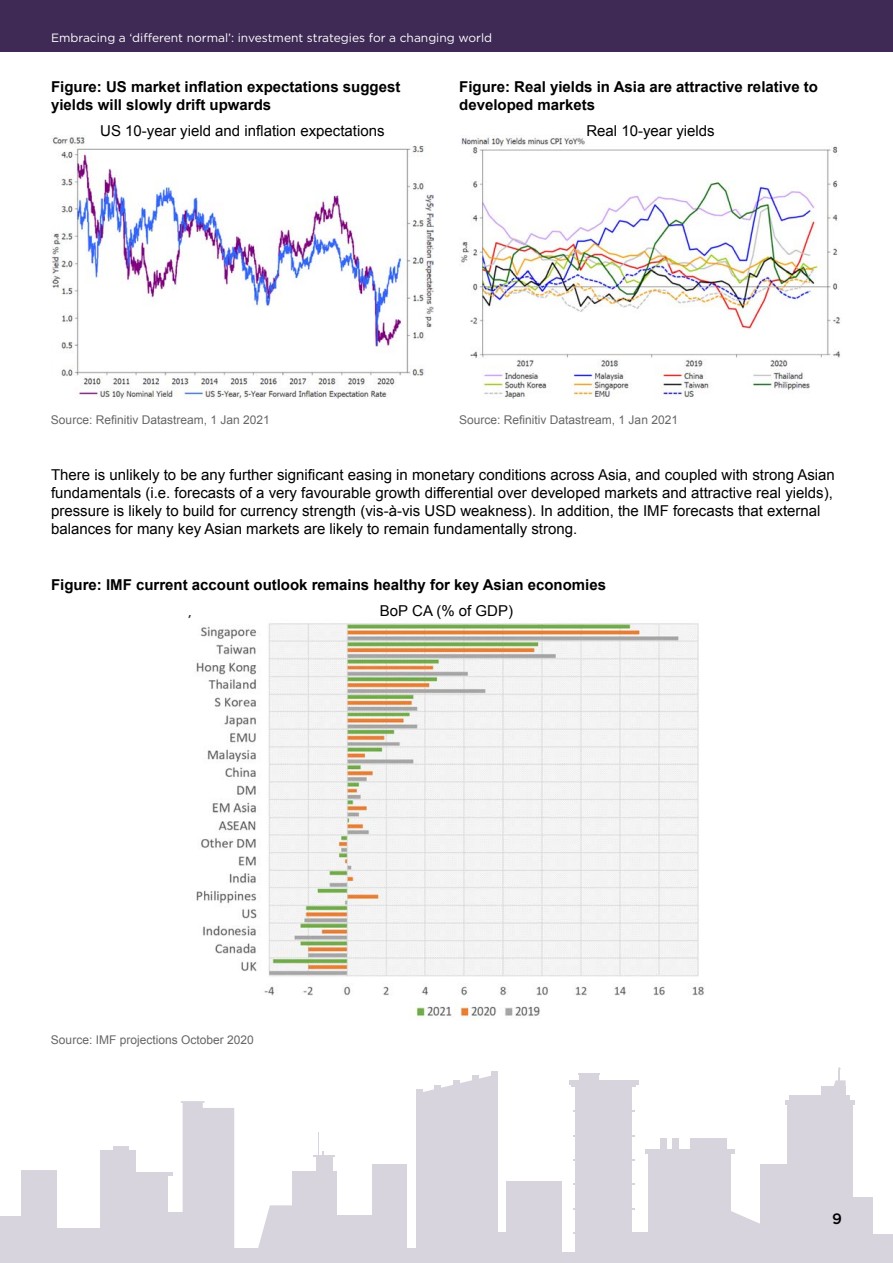
<style>
.page{position:relative;width:893px;height:1263px;background:#fff}
.page>*{position:absolute;margin:0;border:0;box-sizing:border-box;transform-origin:0 0}
.t1{font:15px/18px "Arial";color:#000}
.t2{font:700 15px/18px "Arial";color:#000}
.t3{font:500 15px "Gotham";color:#000}
.t4{font:12px "Arial";color:#666}
.t5{font:12px "Gotham";color:#fff}
</style>
<div class="page">
<div style="left:0;top:0;width:893px;height:51px;background:#3f2a56"></div>
<img style="left:52px;top:136px;width:382px;height:263px">
<img style="left:460px;top:137px;width:381px;height:262px">
<img style="left:189px;top:615px;width:515px;height:381px">
<img style="left:409px;top:1004px;width:131px;height:14px">
<div style="left:575px;top:1084px;width:57px;height:179px;background:#d8d4dd"></div>
<hr style="left:571px;top:1085px;width:65px;height:2px;background:#d8d4dd">
<hr style="left:573px;top:1110px;width:61px;height:2px;background:#d8d4dd">
<hr style="left:573px;top:1134px;width:61px;height:2px;background:#d8d4dd">
<hr style="left:573px;top:1159px;width:61px;height:2px;background:#d8d4dd">
<hr style="left:573px;top:1183px;width:61px;height:2px;background:#d8d4dd">
<hr style="left:573px;top:1207px;width:61px;height:2px;background:#d8d4dd">
<hr style="left:573px;top:1232px;width:61px;height:2px;background:#d8d4dd">
<div style="left:569px;top:1080px;width:69px;height:5px;background:#d8d4dd"></div>
<div style="left:579px;top:1073px;width:19px;height:10px;background:#d8d4dd"></div>
<hr style="left:578px;top:1073px;width:21px;height:2px;background:#d8d4dd">
<svg style="left:419px;top:1075px;width:72px;height:188px;background:#dbd8e0"></svg>
<div style="left:416px;top:1090px;width:6px;height:173px;background:#d8d4dd"></div>
<div style="left:435px;top:1085px;width:6px;height:178px;background:#d8d4dd"></div>
<div style="left:453px;top:1080px;width:7px;height:183px;background:#d8d4dd"></div>
<div style="left:472px;top:1076px;width:7px;height:187px;background:#d8d4dd"></div>
<div style="left:491px;top:1071px;width:7px;height:192px;background:#d8d4dd"></div>
<div style="left:424px;top:1104px;width:9px;height:14px;background:#d8d4dd"></div>
<div style="left:443px;top:1104px;width:9px;height:14px;background:#d8d4dd"></div>
<div style="left:462px;top:1104px;width:9px;height:14px;background:#d8d4dd"></div>
<div style="left:481px;top:1104px;width:8px;height:14px;background:#d8d4dd"></div>
<div style="left:424px;top:1127px;width:9px;height:13px;background:#d8d4dd"></div>
<div style="left:443px;top:1127px;width:9px;height:13px;background:#d8d4dd"></div>
<div style="left:462px;top:1127px;width:9px;height:13px;background:#d8d4dd"></div>
<div style="left:481px;top:1127px;width:8px;height:13px;background:#d8d4dd"></div>
<div style="left:424px;top:1150px;width:9px;height:13px;background:#d8d4dd"></div>
<div style="left:443px;top:1150px;width:9px;height:13px;background:#d8d4dd"></div>
<div style="left:462px;top:1150px;width:9px;height:13px;background:#d8d4dd"></div>
<div style="left:481px;top:1150px;width:8px;height:13px;background:#d8d4dd"></div>
<div style="left:424px;top:1173px;width:9px;height:13px;background:#d8d4dd"></div>
<div style="left:443px;top:1173px;width:9px;height:13px;background:#d8d4dd"></div>
<div style="left:462px;top:1173px;width:9px;height:13px;background:#d8d4dd"></div>
<div style="left:481px;top:1173px;width:8px;height:13px;background:#d8d4dd"></div>
<div style="left:424px;top:1196px;width:9px;height:13px;background:#d8d4dd"></div>
<div style="left:443px;top:1196px;width:9px;height:13px;background:#d8d4dd"></div>
<div style="left:462px;top:1196px;width:9px;height:13px;background:#d8d4dd"></div>
<div style="left:481px;top:1196px;width:8px;height:13px;background:#d8d4dd"></div>
<div style="left:424px;top:1219px;width:9px;height:13px;background:#d8d4dd"></div>
<div style="left:443px;top:1219px;width:9px;height:13px;background:#d8d4dd"></div>
<div style="left:462px;top:1219px;width:9px;height:13px;background:#d8d4dd"></div>
<div style="left:481px;top:1219px;width:8px;height:13px;background:#d8d4dd"></div>
<div style="left:424px;top:1242px;width:9px;height:13px;background:#d8d4dd"></div>
<div style="left:443px;top:1242px;width:9px;height:13px;background:#d8d4dd"></div>
<div style="left:462px;top:1242px;width:9px;height:13px;background:#d8d4dd"></div>
<div style="left:481px;top:1242px;width:8px;height:13px;background:#d8d4dd"></div>
<div style="left:181px;top:1101px;width:53px;height:162px;background:#d8d4dd"></div>
<div style="left:293px;top:1171px;width:44px;height:92px;background:#d8d4dd"></div>
<div style="left:100px;top:1150px;width:36px;height:113px;background:#d8d4dd"></div>
<div style="left:129px;top:1174px;width:39px;height:89px;background:#d8d4dd"></div>
<div style="left:113px;top:1146px;width:16px;height:13px;background:#d8d4dd"></div>
<hr style="left:131px;top:1172px;width:42px;height:4px;background:#d8d4dd">
<div style="left:164px;top:1212px;width:43px;height:51px;background:#d8d4dd"></div>
<div style="left:22px;top:1171px;width:35px;height:92px;background:#d8d4dd"></div>
<div style="left:0;top:1217px;width:38px;height:46px;background:#d8d4dd"></div>
<div style="left:57px;top:1229px;width:56px;height:34px;background:#d8d4dd"></div>
<div style="left:220px;top:1248px;width:86px;height:15px;background:#d8d4dd"></div>
<div style="left:373px;top:1248px;width:86px;height:15px;background:#d8d4dd"></div>
<svg style="left:258px;top:1205px;width:35px;height:43px"></svg>
<hr style="left:318px;top:1132px;width:1px;height:56px;background:#d8d4dd">
<hr style="left:322px;top:1151px;width:2px;height:33px;background:#d8d4dd">
<div style="left:316px;top:1157px;width:16px;height:16px;background:#d8d4dd"></div>
<hr style="left:313px;top:1155px;width:22px;height:2px;background:#d8d4dd">
<div style="left:329px;top:1216px;width:53px;height:47px;background:#d8d4dd"></div>
<div style="left:372px;top:1164px;width:35px;height:91px;background:#d8d4dd"></div>
<div style="left:507px;top:1181px;width:55px;height:82px;background:#d8d4dd"></div>
<div style="left:489px;top:1233px;width:63px;height:30px;background:#d8d4dd"></div>
<div style="left:559px;top:1252px;width:40px;height:11px;background:#d8d4dd"></div>
<div style="left:621px;top:1233px;width:67px;height:30px;background:#d8d4dd"></div>
<div style="left:648px;top:1154px;width:82px;height:109px;background:#d8d4dd"></div>
<div style="left:646px;top:1149px;width:89px;height:5px;background:#d8d4dd"></div>
<div style="left:690px;top:1138px;width:37px;height:22px;background:#d8d4dd"></div>
<div style="left:672px;top:1138px;width:7px;height:13px;background:#d8d4dd"></div>
<div style="left:660px;top:1138px;width:6px;height:13px;background:#d8d4dd"></div>
<div style="left:787px;top:1103px;width:65px;height:160px;background:#d8d4dd"></div>
<hr style="left:785px;top:1101px;width:69px;height:4px;background:#d8d4dd">
<div style="left:789px;top:1095px;width:61px;height:21px;background:#d8d4dd"></div>
<div style="left:821px;top:1086px;width:25px;height:23px;background:#d8d4dd"></div>
<svg style="left:834px;top:1067px;width:12px;height:19px"></svg>
<div style="left:843px;top:1197px;width:30px;height:66px;background:#d8d4dd"></div>
<div style="left:760px;top:1165px;width:34px;height:98px;background:#d8d4dd"></div>
<svg style="left:730px;top:1210px;width:30px;height:53px;background:#ddd9e1"></svg>
<div style="left:863px;top:1234px;width:30px;height:29px;background:#d8d4dd"></div>
<p class="t5" style="left:51px;top:30px;width:443px">Embracing a ‘different normal’: investment strategies for a changing world</p>
<p class="t2" style="left:51px;top:78px;width:351px">Figure: US market inflation expectations suggest yields will slowly drift upwards</p>
<p class="t2" style="left:459px;top:78px;width:360px">Figure: Real yields in Asia are attractive relative to developed markets</p>
<p class="t1" style="left:100px;top:122px;width:286px">US 10-year yield and inflation expectations</p>
<p class="t1" style="left:586px;top:122px;width:130px">Real 10-year yields</p>
<p class="t4" style="left:51px;top:412px;width:220px">Source: Refinitiv Datastream, 1 Jan 2021</p>
<p class="t4" style="left:459px;top:412px;width:220px">Source: Refinitiv Datastream, 1 Jan 2021</p>
<p class="t1" style="left:51px;top:466px;width:785px">There is unlikely to be any further significant easing in monetary conditions across Asia, and coupled with strong Asian fundamentals (i.e. forecasts of a very favourable growth differential over developed markets and attractive real yields), pressure is likely to build for currency strength (vis-à-vis USD weakness). In addition, the IMF forecasts that external balances for many key Asian markets are likely to remain fundamentally strong.</p>
<p class="t2" style="left:51px;top:576px;width:556px">Figure: IMF current account outlook remains healthy for key Asian economies</p>
<p class="t1" style="left:380px;top:601px;width:135px">BoP CA (% of GDP)</p>
<p class="t4" style="left:51px;top:1032px;width:204px">Source: IMF projections October 2020</p>
<p class="t3" style="left:832px;top:1209px;width:11px">9</p>
</div>
